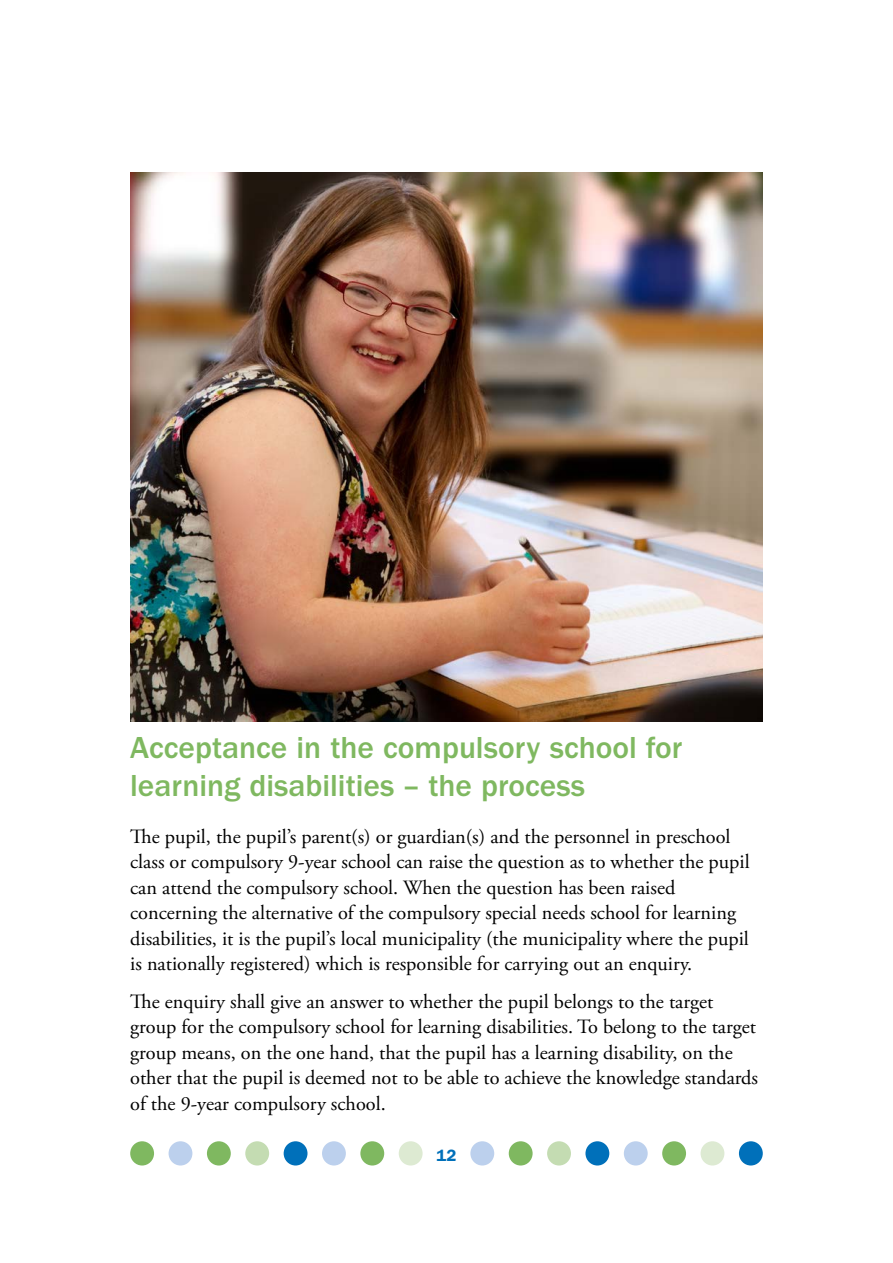
<style>
.page{position:relative;width:893px;height:1263px;background:#fff}
.page>*{position:absolute;margin:0;border:0;box-sizing:border-box;transform-origin:0 0}
.t1{font:500 31.5px/37.5px "ITC Franklin Gothic Std";color:#7fb860}
.t2{font:20.25px/25.5px "Adobe Garamond Pro";color:#000}
.t3{font:600 16.5px "ITC Franklin Gothic Std";color:#0070ba}
</style>
<div class="page">
<div style="left:169px;top:1141px;width:23px;height:24px;background:#bcd0ed;border-radius:50%"></div>
<div style="left:470px;top:1141px;width:24px;height:24px;background:#bcd0ed;border-radius:50%"></div>
<div style="left:130px;top:1141px;width:24px;height:24px;background:#7fb860;border-radius:50%"></div>
<div style="left:739px;top:1141px;width:24px;height:24px;background:#0070ba;border-radius:50%"></div>
<div style="left:245px;top:1141px;width:24px;height:24px;background:#c4dcb2;border-radius:50%"></div>
<div style="left:547px;top:1141px;width:24px;height:24px;background:#c4dcb2;border-radius:50%"></div>
<div style="left:207px;top:1141px;width:24px;height:24px;background:#7fb860;border-radius:50%"></div>
<div style="left:509px;top:1141px;width:24px;height:24px;background:#7fb860;border-radius:50%"></div>
<div style="left:322px;top:1141px;width:24px;height:24px;background:#bcd0ed;border-radius:50%"></div>
<div style="left:624px;top:1141px;width:24px;height:24px;background:#bcd0ed;border-radius:50%"></div>
<div style="left:399px;top:1141px;width:24px;height:24px;background:#ddead2;border-radius:50%"></div>
<div style="left:701px;top:1141px;width:23px;height:24px;background:#ddead2;border-radius:50%"></div>
<div style="left:284px;top:1141px;width:23px;height:24px;background:#0070ba;border-radius:50%"></div>
<div style="left:585px;top:1141px;width:24px;height:24px;background:#0070ba;border-radius:50%"></div>
<div style="left:360px;top:1141px;width:24px;height:24px;background:#7fb860;border-radius:50%"></div>
<div style="left:662px;top:1141px;width:24px;height:24px;background:#7fb860;border-radius:50%"></div>
<img style="left:130px;top:172px;width:633px;height:549px">
<h1 class="t1" style="left:130px;top:729px;width:553px">Acceptance in the compulsory school for learning disabilities – the process</h1>
<p class="t2" style="left:130px;top:824px;width:621px">The pupil, the pupil’s parent(s) or guardian(s) and the personnel in preschool class or compulsory 9-year school can raise the question as to whether the pupil can attend the compulsory school. When the question has been raised concerning the alternative of the compulsory special needs school for learning disabilities, it is the pupil’s local municipality (the municipality where the pupil is nationally registered) which is responsible for carrying out an enquiry.</p>
<p class="t2" style="left:130px;top:989px;width:629px">The enquiry shall give an answer to whether the pupil belongs to the target group for the compulsory school for learning disabilities. To belong to the target group means, on the one hand, that the pupil has a learning disability, on the other that the pupil is deemed not to be able to achieve the knowledge standards of the 9-year compulsory school.</p>
<p class="t3" style="left:437px;top:1146px;width:21px">12</p>
</div>
